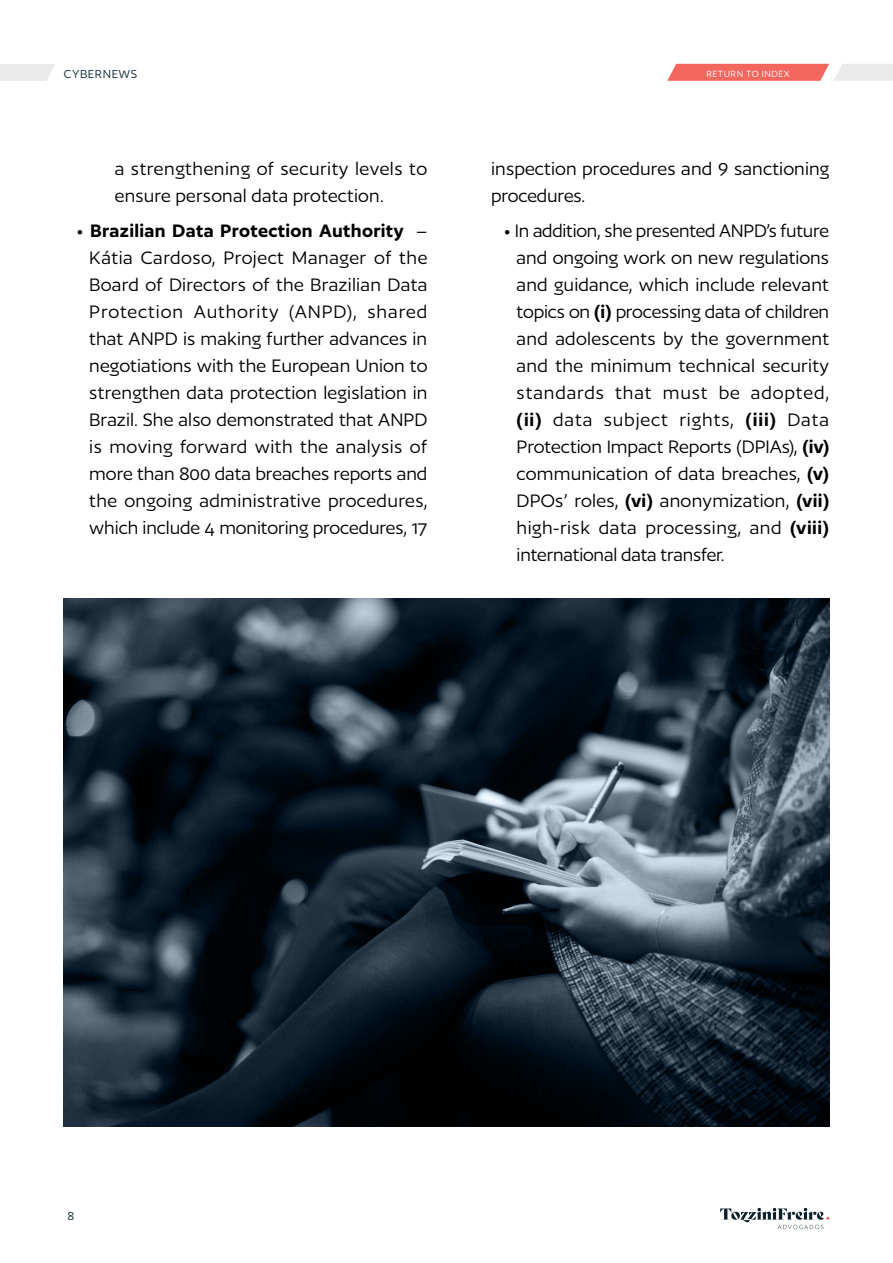
<style>
.page{position:relative;width:893px;height:1263px;background:#fff}
.page>*{position:absolute;margin:0;border:0;box-sizing:border-box;transform-origin:0 0}
.t1{font:21px/27px "Author";letter-spacing:.005em;color:#000}
.t2{font:13.5px "Author";letter-spacing:.05em;color:#0b2430}
.t3{font:10.5px "Author";letter-spacing:.05em;color:#fff}
.s1{font-weight:600}
</style>
<div class="page">
<svg style="left:720px;top:1208px;width:109px;height:21px"></svg>
<svg style="left:0;top:64px;width:55px;height:17px"></svg>
<svg style="left:667px;top:64px;width:226px;height:17px;background:#f1938e"></svg>
<img style="left:64px;top:599px;width:765px;height:528px">
<p class="t2" style="left:64px;top:67px;width:75px">CYBERNEWS</p>
<p class="t1" style="left:115px;top:155px;width:314px">a strengthening of security levels to ensure personal data protection.</p>
<p class="t1" style="left:89px;top:217px;width:340px;text-align:justify;text-indent:-13px">• <span class="s1">Brazilian Data Protection Authority</span> – Kátia Cardoso, Project Manager of the Board of Directors of the Brazilian Data Protection Authority (ANPD), shared that ANPD is making further advances in negotiations with the European Union to strengthen data protection legislation in Brazil. She also demonstrated that ANPD is moving forward with the analysis of more than 800 data breaches reports and the ongoing administrative procedures, which include 4 monitoring procedures, 17</p>
<p class="t3" style="left:706px;top:68px;width:85px">RETURN TO INDEX</p>
<p class="t1" style="left:491px;top:155px;width:340px">inspection procedures and 9 sanctioning procedures.</p>
<p class="t1" style="left:517px;top:217px;width:314px;text-align:justify;text-indent:-13px">• In addition, she presented ANPD’s future and ongoing work on new regulations and guidance, which include relevant topics on <span class="s1">(i)</span> processing data of children and adolescents by the government and the minimum technical security standards that must be adopted, <span class="s1">(ii)</span> data subject rights, <span class="s1">(iii)</span> Data Protection Impact Reports (DPIAs), <span class="s1">(iv) </span>communication of data breaches, <span class="s1">(v)<br></span>DPOs’ roles, <span class="s1">(vi)</span> anonymization, <span class="s1">(vii) </span>high-risk data processing, and <span class="s1">(viii) </span>international data transfer.</p>
<p class="t2" style="left:68px;top:1209px;width:8px">8</p>
</div>
